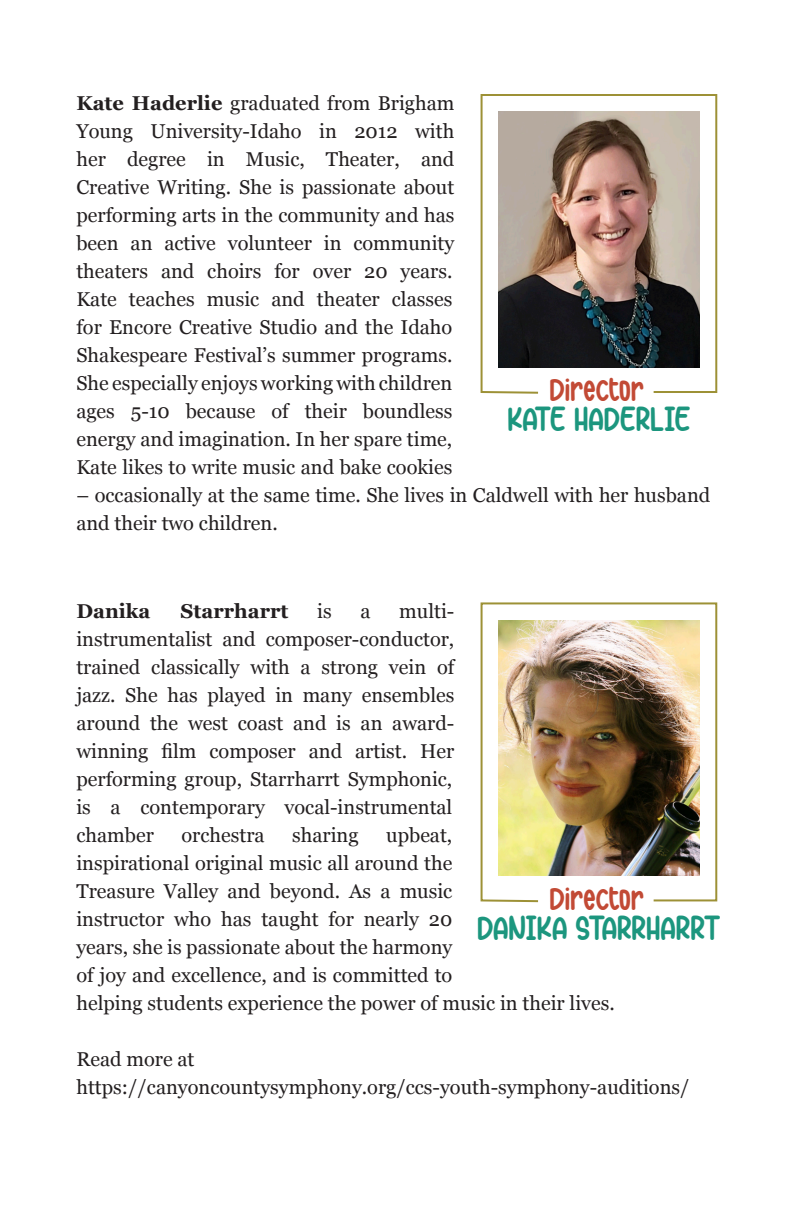
<style>
.page{position:relative;width:792px;height:1224px;background:#fff}
.page>*{position:absolute;margin:0;border:0;box-sizing:border-box;transform-origin:0 0}
.t1{font:34px "Dashing Unicorn";color:#1c967e}
.t2{font:32px "Dashing Unicorn";color:#c24a35}
.t3{font:20px/28px "Georgia";color:#231f20;text-align:justify}
.t4{font:700 20px "Georgia";color:#231f20}
.s1{font-weight:700}
</style>
<div class="page">
<img style="left:480px;top:602px;width:238px;height:301px">
<img style="left:480px;top:94px;width:238px;height:300px">
<p class="t3" style="left:76px;top:88px;width:380px"><span class="s1">Kate Haderlie</span> graduated from Brigham Young University-Idaho in 2012 with her degree in Music, Theater, and Creative Writing. She is passionate about performing arts in the community and has been an active volunteer in community theaters and choirs for over 20 years.<br>Kate teaches music and theater classes for Encore Creative Studio and the Idaho Shakespeare Festival’s summer programs.<br>She especially enjoys working with children ages 5-10 because of their boundless energy and imagination. In her spare time, Kate likes to write music and bake cookies</p>
<p class="t3" style="left:76px;top:480px;width:635px">– occasionally at the same time. She lives in Caldwell with her husband and their two children.</p>
<p class="t2" style="left:549px;top:374px;width:96px">Director</p>
<p class="t1" style="left:507px;top:403px;width:185px">KATE HADERLIE</p>
<p class="t3" style="left:76px;top:596px;width:380px;text-indent:323px">multi&shy;instrumentalist and composer-conductor, trained classically with a strong vein of jazz. She has played in many ensembles around the west coast and is an award&shy;winning film composer and artist. Her performing group, Starrharrt Symphonic, is a contemporary vocal-instrumental chamber</p>
<p class="t4" style="left:76px;top:596px;width:76px">Danika</p>
<p class="t4" style="left:181px;top:596px;width:109px">Starrharrt</p>
<p class="t3" style="left:317px;top:596px;width:16px">is</p>
<p class="t3" style="left:360px;top:596px;width:12px">a</p>
<p class="t3" style="left:76px;top:820px;width:540px;text-align:left;text-indent:310px">upbeat,<br>inspirational original music all around the<br>Treasure Valley and beyond. As a music<br>instructor who has taught for nearly 20<br>years, she is passionate about the harmony<br>of joy and excellence, and is committed to<br>helping students experience the power of music in their lives.</p>
<p class="t3" style="left:76px;top:1044px;width:120px">Read more at</p>
<p class="t3" style="left:76px;top:1072px;width:615px">https://canyoncountysymphony.org/ccs-youth-symphony-auditions/</p>
<p class="t3" style="left:181px;top:820px;width:85px">orchestra</p>
<p class="t3" style="left:292px;top:820px;width:68px">sharing</p>
<p class="t2" style="left:549px;top:883px;width:96px">Director</p>
<p class="t1" style="left:477px;top:911px;width:245px">DANIKA STARRHARRT</p>
</div>
